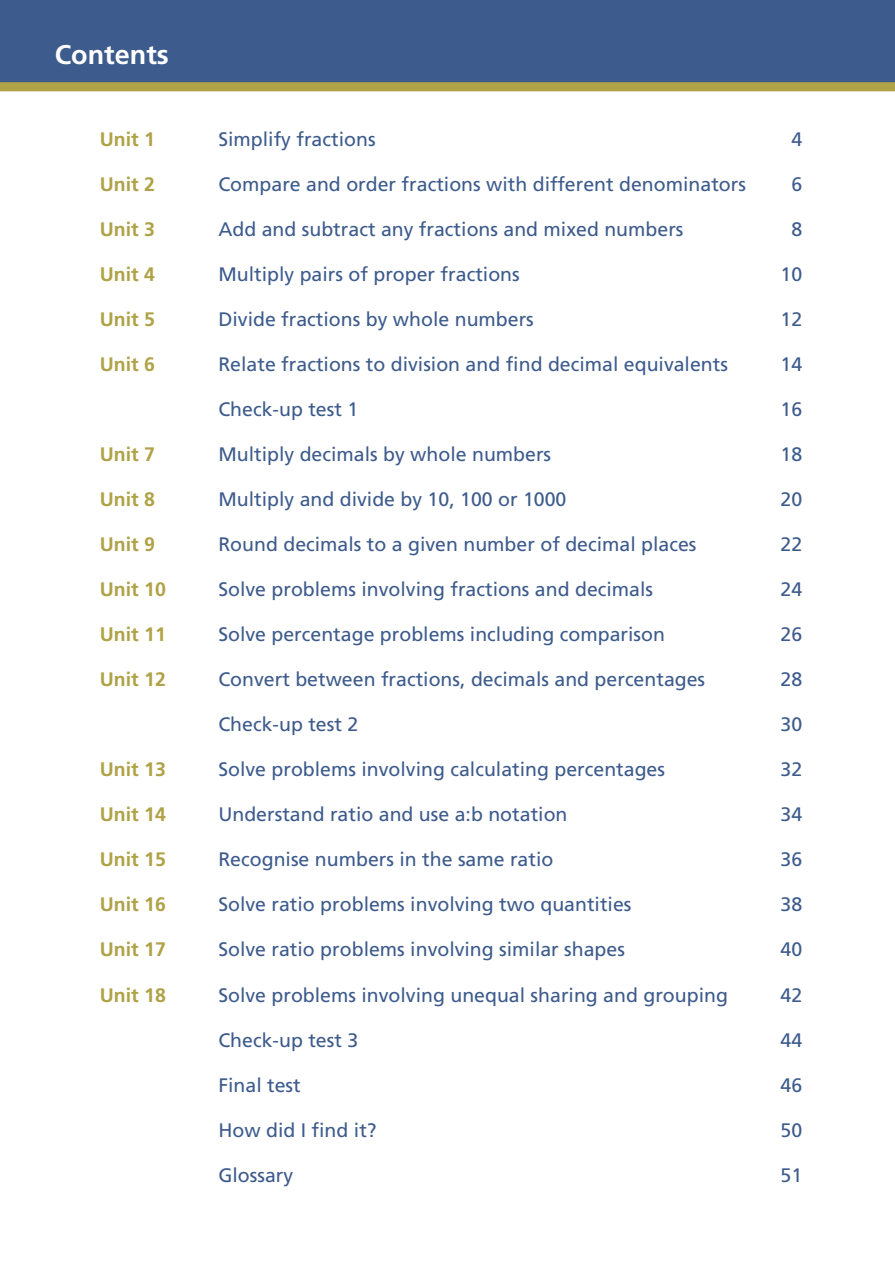
<style>
.page{position:relative;width:895px;height:1265px;background:#fff}
.page>*{position:absolute;margin:0;border:0;box-sizing:border-box;transform-origin:0 0}
.t1{font:700 27px "Frutiger LT Std";color:#fff}
.t2{font:19.5px "Frutiger LT Std";color:#3d5b8c}
.t3{font:700 19.5px "Frutiger LT Std";color:#afa247}
</style>
<div class="page">
<div style="left:0;top:0;width:894px;height:86px;background:#3d5b8c"></div>
<div style="left:0;top:82px;width:894px;height:9px;background:#afa247"></div>
<h1 class="t1" style="left:55px;top:39px;width:115px">Contents</h1>
<p class="t3" style="left:100px;top:128px;width:57px">Unit 1</p>
<p class="t2" style="left:218px;top:128px;width:159px">Simplify fractions</p>
<p class="t2" style="left:791px;top:128px;width:12px">4</p>
<p class="t3" style="left:100px;top:173px;width:57px">Unit 2</p>
<p class="t2" style="left:218px;top:173px;width:529px">Compare and order fractions with different denominators</p>
<p class="t2" style="left:791px;top:173px;width:12px">6</p>
<p class="t3" style="left:100px;top:218px;width:57px">Unit 3</p>
<p class="t2" style="left:218px;top:218px;width:466px">Add and subtract any fractions and mixed numbers</p>
<p class="t2" style="left:791px;top:218px;width:12px">8</p>
<p class="t3" style="left:100px;top:263px;width:57px">Unit 4</p>
<p class="t2" style="left:218px;top:263px;width:303px">Multiply pairs of proper fractions</p>
<p class="t2" style="left:780px;top:263px;width:23px">10</p>
<p class="t3" style="left:100px;top:308px;width:57px">Unit 5</p>
<p class="t2" style="left:218px;top:308px;width:317px">Divide fractions by whole numbers</p>
<p class="t2" style="left:780px;top:308px;width:23px">12</p>
<p class="t3" style="left:100px;top:353px;width:57px">Unit 6</p>
<p class="t2" style="left:218px;top:353px;width:511px">Relate fractions to division and find decimal equivalents</p>
<p class="t2" style="left:780px;top:353px;width:23px">14</p>
<p class="t2" style="left:218px;top:398px;width:141px">Check-up test 1</p>
<p class="t2" style="left:780px;top:398px;width:23px">16</p>
<p class="t3" style="left:100px;top:443px;width:57px">Unit 7</p>
<p class="t2" style="left:218px;top:443px;width:334px">Multiply decimals by whole numbers</p>
<p class="t2" style="left:780px;top:443px;width:23px">18</p>
<p class="t3" style="left:100px;top:488px;width:57px">Unit 8</p>
<p class="t2" style="left:218px;top:488px;width:349px">Multiply and divide by 10, 100 or 1000</p>
<p class="t2" style="left:780px;top:488px;width:23px">20</p>
<p class="t3" style="left:100px;top:533px;width:57px">Unit 9</p>
<p class="t2" style="left:218px;top:533px;width:479px">Round decimals to a given number of decimal places</p>
<p class="t2" style="left:780px;top:533px;width:23px">22</p>
<p class="t3" style="left:100px;top:578px;width:68px">Unit 10</p>
<p class="t2" style="left:218px;top:578px;width:436px">Solve problems involving fractions and decimals</p>
<p class="t2" style="left:780px;top:578px;width:23px">24</p>
<p class="t3" style="left:100px;top:623px;width:68px">Unit 11</p>
<p class="t2" style="left:218px;top:623px;width:448px">Solve percentage problems including comparison</p>
<p class="t2" style="left:780px;top:623px;width:23px">26</p>
<p class="t3" style="left:100px;top:668px;width:68px">Unit 12</p>
<p class="t2" style="left:218px;top:668px;width:488px">Convert between fractions, decimals and percentages</p>
<p class="t2" style="left:780px;top:668px;width:23px">28</p>
<p class="t2" style="left:218px;top:713px;width:141px">Check-up test 2</p>
<p class="t2" style="left:780px;top:713px;width:23px">30</p>
<p class="t3" style="left:100px;top:758px;width:68px">Unit 13</p>
<p class="t2" style="left:218px;top:758px;width:448px">Solve problems involving calculating percentages</p>
<p class="t2" style="left:780px;top:758px;width:23px">32</p>
<p class="t3" style="left:100px;top:803px;width:68px">Unit 14</p>
<p class="t2" style="left:218px;top:803px;width:350px">Understand ratio and use a:b notation</p>
<p class="t2" style="left:780px;top:803px;width:23px">34</p>
<p class="t3" style="left:100px;top:848px;width:68px">Unit 15</p>
<p class="t2" style="left:218px;top:848px;width:336px">Recognise numbers in the same ratio</p>
<p class="t2" style="left:780px;top:848px;width:23px">36</p>
<p class="t3" style="left:100px;top:893px;width:68px">Unit 16</p>
<p class="t2" style="left:218px;top:893px;width:414px">Solve ratio problems involving two quantities</p>
<p class="t2" style="left:780px;top:893px;width:23px">38</p>
<p class="t3" style="left:100px;top:938px;width:68px">Unit 17</p>
<p class="t2" style="left:218px;top:938px;width:408px">Solve ratio problems involving similar shapes</p>
<p class="t2" style="left:780px;top:938px;width:23px">40</p>
<p class="t3" style="left:100px;top:983px;width:68px">Unit 18</p>
<p class="t2" style="left:218px;top:983px;width:511px">Solve problems involving unequal sharing and grouping</p>
<p class="t2" style="left:780px;top:983px;width:23px">42</p>
<p class="t2" style="left:218px;top:1028px;width:141px">Check-up test 3</p>
<p class="t2" style="left:780px;top:1028px;width:23px">44</p>
<p class="t2" style="left:218px;top:1073px;width:84px">Final test</p>
<p class="t2" style="left:780px;top:1073px;width:23px">46</p>
<p class="t2" style="left:218px;top:1118px;width:160px">How did I find it?</p>
<p class="t2" style="left:780px;top:1118px;width:23px">50</p>
<p class="t2" style="left:218px;top:1163px;width:76px">Glossary</p>
<p class="t2" style="left:780px;top:1163px;width:23px">51</p>
</div>
